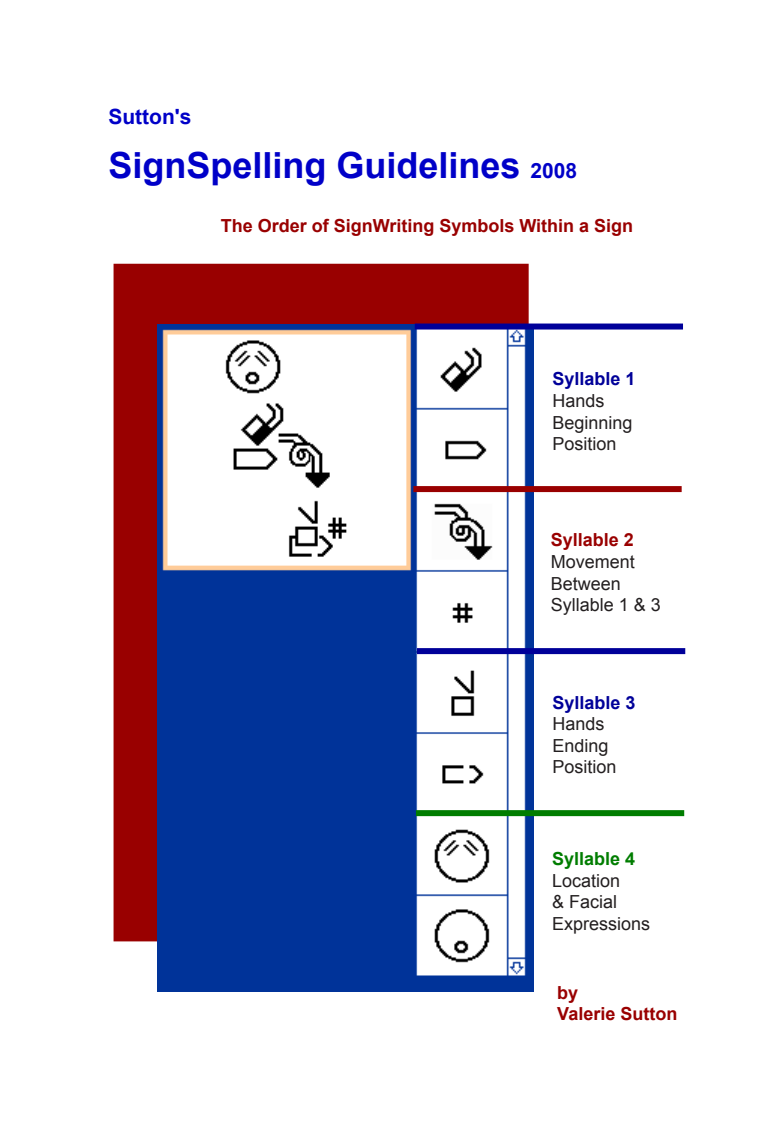
<style>
.page{position:relative;width:783px;height:1145px;background:#fff}
.page>*{position:absolute;margin:0;border:0;box-sizing:border-box;transform-origin:0 0}
.t1{font:700 36px "Arial";color:#0000c8}
.t2{font:700 21px "Arial";color:#0000c8}
.t3{font:18px/21.6px "Arial";color:#231f20}
.t4{font:700 18px "Arial";color:#900}
.t5{font:700 18px/21.6px "Arial";color:#009}
.t6{font:700 18px "Arial";color:#007d00}
.s1{font-size:21px}
.s2{font-weight:400;color:#231f20}
</style>
<div class="page">
<div style="left:114px;top:264px;width:414px;height:677px;background:#900"></div>
<img style="left:158px;top:324px;width:376px;height:668px">
<div style="left:413px;top:486px;width:269px;height:6px;background:#900"></div>
<div style="left:416px;top:810px;width:268px;height:6px;background:#007d00"></div>
<div style="left:415px;top:323px;width:268px;height:6px;background:#009"></div>
<div style="left:417px;top:648px;width:268px;height:6px;background:#009"></div>
<p class="t2" style="left:108px;top:103px;width:85px">Sutton's</p>
<p class="t1" style="left:108px;top:142px;width:470px">SignSpelling Guidelines <span class="s1">2008</span></p>
<p class="t4" style="left:221px;top:214px;width:414px">The Order of SignWriting Symbols Within a Sign</p>
<p class="t5" style="left:553px;top:369px;width:85px">Syllable 1<br><span class="s2">Hands</span></p>
<p class="t3" style="left:553px;top:412px;width:82px">Beginning</p>
<p class="t3" style="left:553px;top:433px;width:66px">Position</p>
<p class="t4" style="left:551px;top:528px;width:85px">Syllable 2</p>
<p class="t3" style="left:551px;top:551px;width:86px">Movement<br>Between</p>
<p class="t3" style="left:551px;top:594px;width:112px">Syllable 1 &amp; 3</p>
<p class="t5" style="left:553px;top:692px;width:85px">Syllable 3</p>
<p class="t3" style="left:553px;top:713px;width:54px">Hands</p>
<p class="t3" style="left:553px;top:735px;width:58px">Ending</p>
<p class="t3" style="left:553px;top:756px;width:66px">Position</p>
<p class="t6" style="left:552px;top:847px;width:85px">Syllable 4</p>
<p class="t3" style="left:552px;top:870px;width:70px">Location</p>
<p class="t3" style="left:552px;top:891px;width:67px">&amp; Facial</p>
<p class="t3" style="left:552px;top:913px;width:100px">Expressions</p>
<p class="t4" style="left:557px;top:980px;width:23px">by</p>
<p class="t4" style="left:557px;top:1002px;width:122px">Valerie Sutton</p>
</div>
